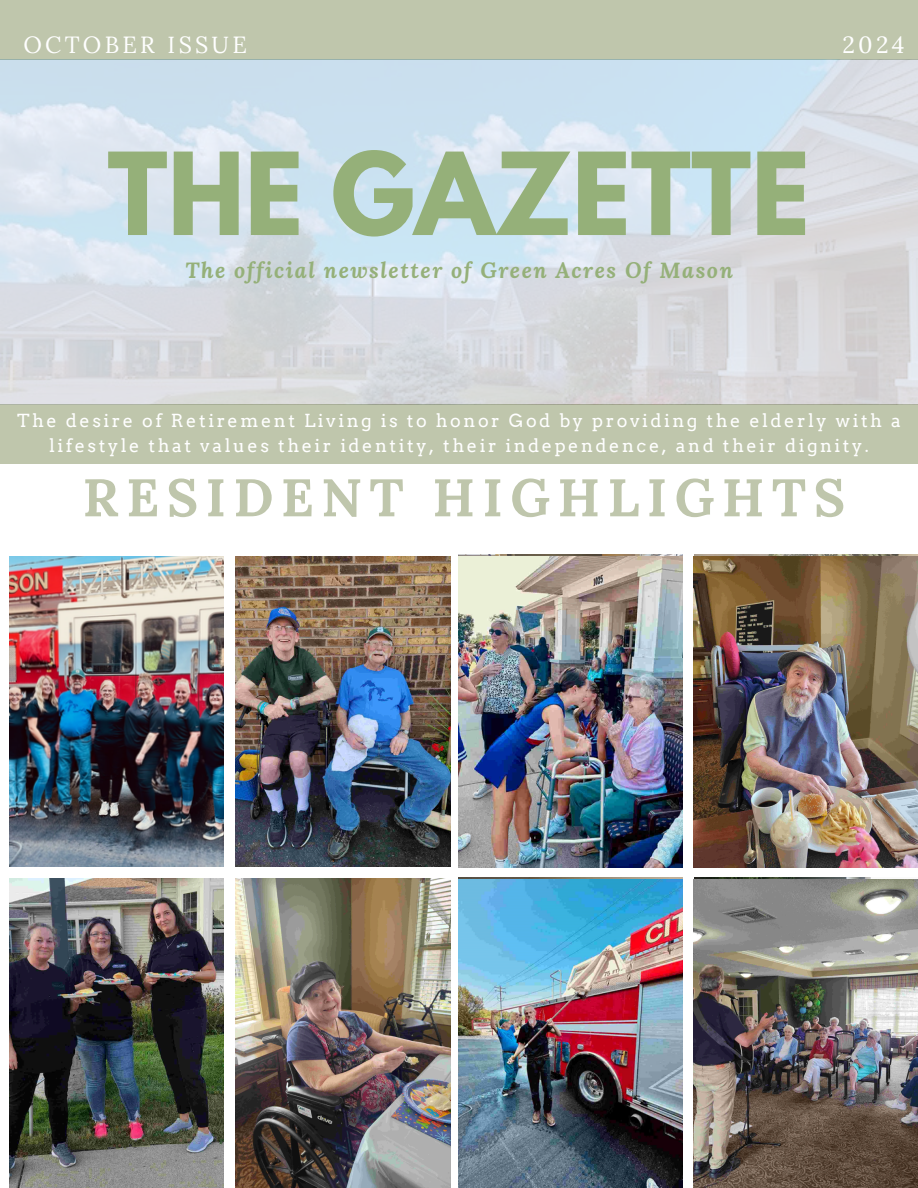
<style>
.page{position:relative;width:918px;height:1188px;background:#fff}
.page>*{position:absolute;margin:0;border:0;box-sizing:border-box;transform-origin:0 0}
.t1{font:700 101.1px "League Spartan";color:#95b079}
.t2{font:700 52.8px "Lora";letter-spacing:.14em;color:#bfc6ac}
.t3{font:23.4px "Lora";letter-spacing:.14em;color:#fff}
.t4{font:italic 700 21.75px "Lora";letter-spacing:.07em;color:#95b079}
.t5{font:18px/24.8px "Arvo";letter-spacing:.14em;color:#fff;text-align:center}
</style>
<div class="page">
<img style="left:235px;top:556px;width:215px;height:311px">
<img style="left:235px;top:878px;width:215px;height:310px">
<img style="left:9px;top:878px;width:215px;height:310px">
<img style="left:9px;top:556px;width:215px;height:311px">
<div style="left:0;top:0;width:918px;height:60px;background:#bfc6ac"></div>
<div style="left:0;top:404px;width:918px;height:60px;background:#bfc6ac"></div>
<img style="left:0;top:59px;width:918px;height:346px">
<img style="left:694px;top:879px;width:224px;height:309px">
<img style="left:694px;top:556px;width:224px;height:312px">
<img style="left:459px;top:556px;width:224px;height:312px">
<img style="left:459px;top:879px;width:224px;height:309px">
<p class="t3" style="left:23px;top:30px;width:225px">OCTOBER ISSUE</p>
<p class="t3" style="left:842px;top:30px;width:63px">2024</p>
<p class="t1" style="left:107px;top:144px;width:704px">THE GAZETTE</p>
<h2 class="t4" style="left:185px;top:255px;width:549px">The official newsletter of Green Acres Of Mason</h2>
<p class="t5" style="left:17px;top:408px;width:885px">The desire of Retirement Living is to honor God by providing the elderly with a lifestyle that values their identity, their independence, and their dignity.</p>
<p class="t2" style="left:83px;top:463px;width:764px">RESIDENT HIGHLIGHTS</p>
</div>
